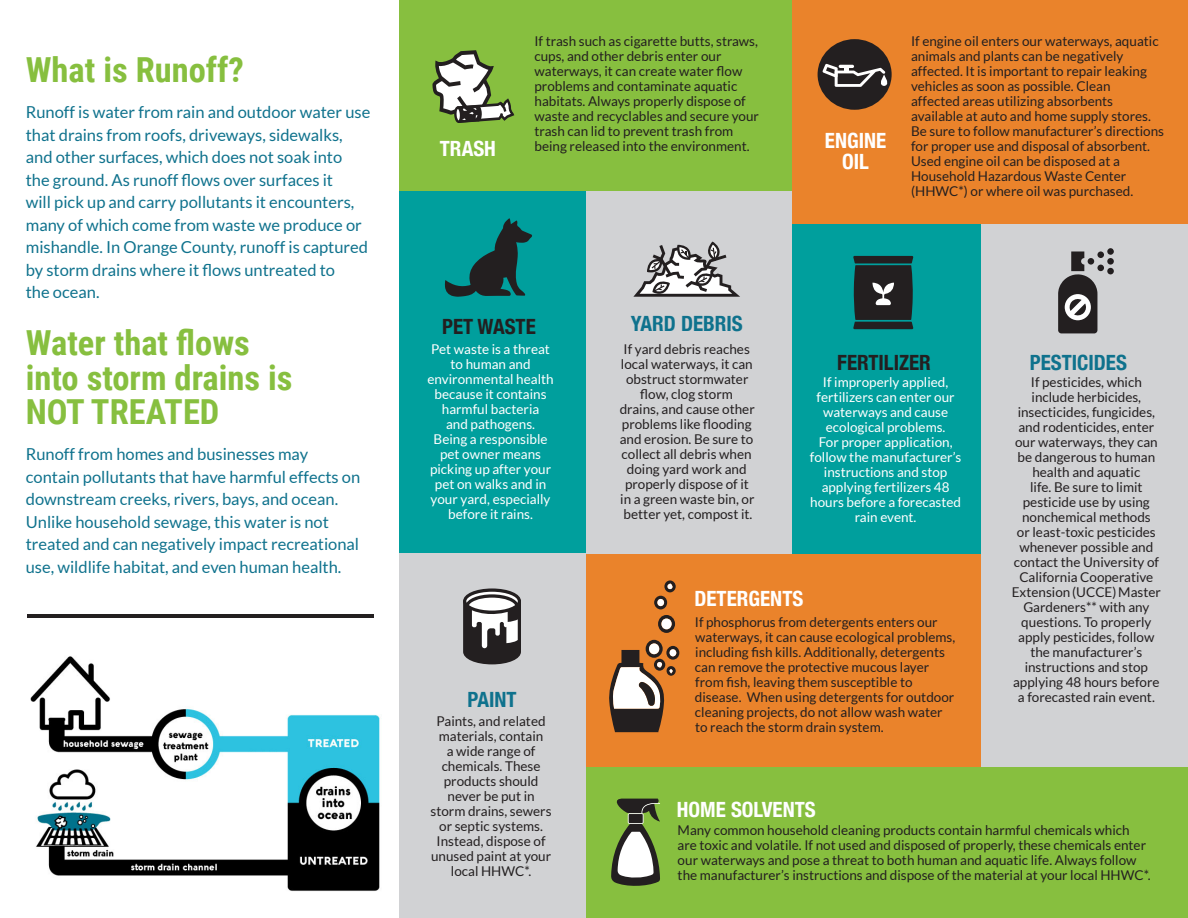
<style>
.page{position:relative;width:1188px;height:918px;background:#fff}
.page>*{position:absolute;margin:0;border:0;box-sizing:border-box;transform-origin:0 0}
.Body_Copy{font:700 34.5px/34.5px "Roboto Condensed";color:#87bf3f}
.info_graphic_copy{font:700 condensed 21px/21px "Helvetica Neue";color:#fff;text-align:center}
.info_graphic_copy-2{font:700 condensed 21px "Helvetica Neue";color:#0f728d}
.info_graphic_copy-3{font:700 condensed 21px "Helvetica Neue";color:#231f20}
.Body_Copy-2{font:16.5px/22.5px "Lato";color:#0f728d}
.info_graphic_copy-4{font:13.5px/15px "Lato";color:#231f20}
.info_graphic_copy-5{font:13.5px/15px "Lato";color:#fff;text-align:center}
</style>
<div class="page">
<div style="left:399px;top:0;width:394px;height:191px;background:#87bf3f"></div>
<div style="left:586px;top:191px;width:207px;height:363px;background:#d1d2d4"></div>
<div style="left:399px;top:191px;width:187px;height:363px;background:#009f9d"></div>
<div style="left:981px;top:224px;width:207px;height:543px;background:#d1d2d4"></div>
<div style="left:793px;top:0;width:395px;height:224px;background:#ea832b"></div>
<div style="left:793px;top:224px;width:188px;height:333px;background:#009f9d"></div>
<div style="left:586px;top:554px;width:395px;height:214px;background:#ea832b"></div>
<div style="left:586px;top:767px;width:602px;height:151px;background:#87bf3f"></div>
<img style="left:30px;top:656px;width:352px;height:235px">
<hr style="left:27px;top:615px;width:347px;height:3px;background:#231f20">
<svg style="left:633px;top:242px;width:107px;height:55px"></svg>
<svg style="left:853px;top:256px;width:60px;height:73px;background:#2c3536"></svg>
<svg style="left:1107px;top:248px;width:7px;height:7px"></svg>
<div style="left:1097px;top:251px;width:7px;height:7px;background:#231f20;border-radius:50%"></div>
<div style="left:1097px;top:265px;width:7px;height:6px;background:#231f20;border-radius:50%"></div>
<div style="left:1107px;top:258px;width:7px;height:7px;background:#231f20;border-radius:50%"></div>
<div style="left:1107px;top:268px;width:7px;height:7px;background:#231f20;border-radius:50%"></div>
<svg style="left:1058px;top:251px;width:39px;height:82px"></svg>
<div style="left:818px;top:39px;width:74px;height:71px;background:#231f20;border-radius:50%"></div>
<svg style="left:822px;top:64px;width:66px;height:23px"></svg>
<svg style="left:611px;top:798px;width:49px;height:88px"></svg>
<svg style="left:658px;top:615px;width:17px;height:18px"></svg>
<div style="left:661px;top:618px;width:11px;height:11px;background:#fff;border-radius:50%"></div>
<svg style="left:654px;top:580px;width:22px;height:29px"></svg>
<svg style="left:609px;top:640px;width:70px;height:92px"></svg>
<div style="left:399px;top:554px;width:187px;height:364px;background:#d1d2d4"></div>
<svg style="left:463px;top:588px;width:58px;height:76px;background:#777475"></svg>
<svg style="left:445px;top:218px;width:87px;height:79px"></svg>
<svg style="left:432px;top:50px;width:82px;height:73px"></svg>
<p class="Body_Copy" style="left:26px;top:51px;width:220px">What is Runoff?</p>
<p class="Body_Copy-2" style="left:26px;top:101px;width:346px">Runoff is water from rain and outdoor water use that drains from roofs, driveways, sidewalks, and other surfaces, which does not soak into the ground. As runoff flows over surfaces it<br>will pick up and carry pollutants it encounters, many of which come from waste we produce or mishandle. In Orange County, runoff is captured by storm drains where it flows untreated to<br>the ocean.</p>
<p class="Body_Copy" style="left:26px;top:324px;width:268px">Water that flows into storm drains is<br>NOT TREATED</p>
<p class="Body_Copy-2" style="left:26px;top:443px;width:336px">Runoff from homes and businesses may contain pollutants that have harmful effects on downstream creeks, rivers, bays, and ocean.<br>Unlike household sewage, this water is not treated and can negatively impact recreational use, wildlife habitat, and even human health.</p>
<p class="info_graphic_copy" style="left:440px;top:137px;width:58px">TRASH</p>
<p class="info_graphic_copy-4" style="left:535px;top:34px;width:226px">If trash such as cigarette butts, straws, cups, and other debris enter our waterways, it can create water flow problems and contaminate aquatic habitats. Always properly dispose of waste and recyclables and secure your trash can lid to prevent trash from being released into the environment.</p>
<p class="info_graphic_copy-3" style="left:442px;top:309px;width:95px">PET WASTE</p>
<p class="info_graphic_copy-2" style="left:631px;top:306px;width:114px">YARD DEBRIS</p>
<p class="info_graphic_copy" style="left:825px;top:128px;width:63px">ENGINE<br>OIL</p>
<p class="info_graphic_copy-4" style="left:911px;top:34px;width:255px">If engine oil enters our waterways, aquatic animals and plants can be negatively affected. It is important to repair leaking vehicles as soon as possible. Clean<br>affected areas utilizing absorbents available at auto and home supply stores.<br>Be sure to follow manufacturer’s directions for proper use and disposal of absorbent.<br>Used engine oil can be disposed at a Household Hazardous Waste Center (HHWC*) or where oil was purchased.</p>
<p class="info_graphic_copy-5" style="left:428px;top:342px;width:128px">Pet waste is a threat to human and environmental health because it contains harmful bacteria<br>and pathogens.<br>Being a responsible pet owner means picking up after your pet on walks and in your yard, especially before it rains.</p>
<p class="info_graphic_copy-2" style="left:467px;top:682px;width:51px">PAINT</p>
<p class="info_graphic_copy-4" style="left:431px;top:714px;width:123px;text-align:center">Paints, and related materials, contain<br>a wide range of chemicals. These products should never be put in storm drains, sewers or septic systems.<br>Instead, dispose of unused paint at your local HHWC*.</p>
<p class="info_graphic_copy-4" style="left:620px;top:342px;width:137px;text-align:center">If yard debris reaches local waterways, it can obstruct stormwater flow, clog storm drains, and cause other problems like flooding and erosion. Be sure to collect all debris when doing yard work and properly dispose of it in a green waste bin, or better yet, compost it.</p>
<p class="info_graphic_copy-3" style="left:837px;top:346px;width:95px">FERTILIZER</p>
<p class="info_graphic_copy-2" style="left:1030px;top:346px;width:99px">PESTICIDES</p>
<p class="info_graphic_copy-5" style="left:810px;top:375px;width:153px">If improperly applied, fertilizers can enter our waterways and cause ecological problems.<br>For proper application, follow the manufacturer’s instructions and stop applying fertilizers 48 hours before a forecasted rain event.</p>
<p class="info_graphic_copy-4" style="left:1012px;top:375px;width:151px;text-align:center">If pesticides, which include herbicides, insecticides, fungicides, and rodenticides, enter our waterways, they can be dangerous to human health and aquatic<br>life. Be sure to limit pesticide use by using nonchemical methods<br>or least-toxic pesticides whenever possible and contact the University of<br>California Cooperative<br>Extension (UCCE) Master<br>Gardeners** with any questions. To properly apply pesticides, follow the manufacturer’s instructions and stop applying 48 hours before a forecasted rain event.</p>
<p class="info_graphic_copy" style="left:694px;top:587px;width:110px">DETERGENTS</p>
<p class="info_graphic_copy-4" style="left:695px;top:615px;width:262px">If phosphorus from detergents enters our waterways, it can cause ecological problems, including fish kills. Additionally, detergents can remove the protective mucous layer from fish, leaving them susceptible to disease. When using detergents for outdoor cleaning projects, do not allow wash water to reach the storm drain system.</p>
<p class="info_graphic_copy" style="left:677px;top:798px;width:140px">HOME SOLVENTS</p>
<p class="info_graphic_copy-4" style="left:678px;top:822px;width:474px">Many common household cleaning products contain harmful chemicals which are toxic and volatile. If not used and disposed of properly, these chemicals enter our waterways and pose a threat to both human and aquatic life. Always follow the manufacturer’s instructions and dispose of the material at your local HHWC*.</p>
</div>
